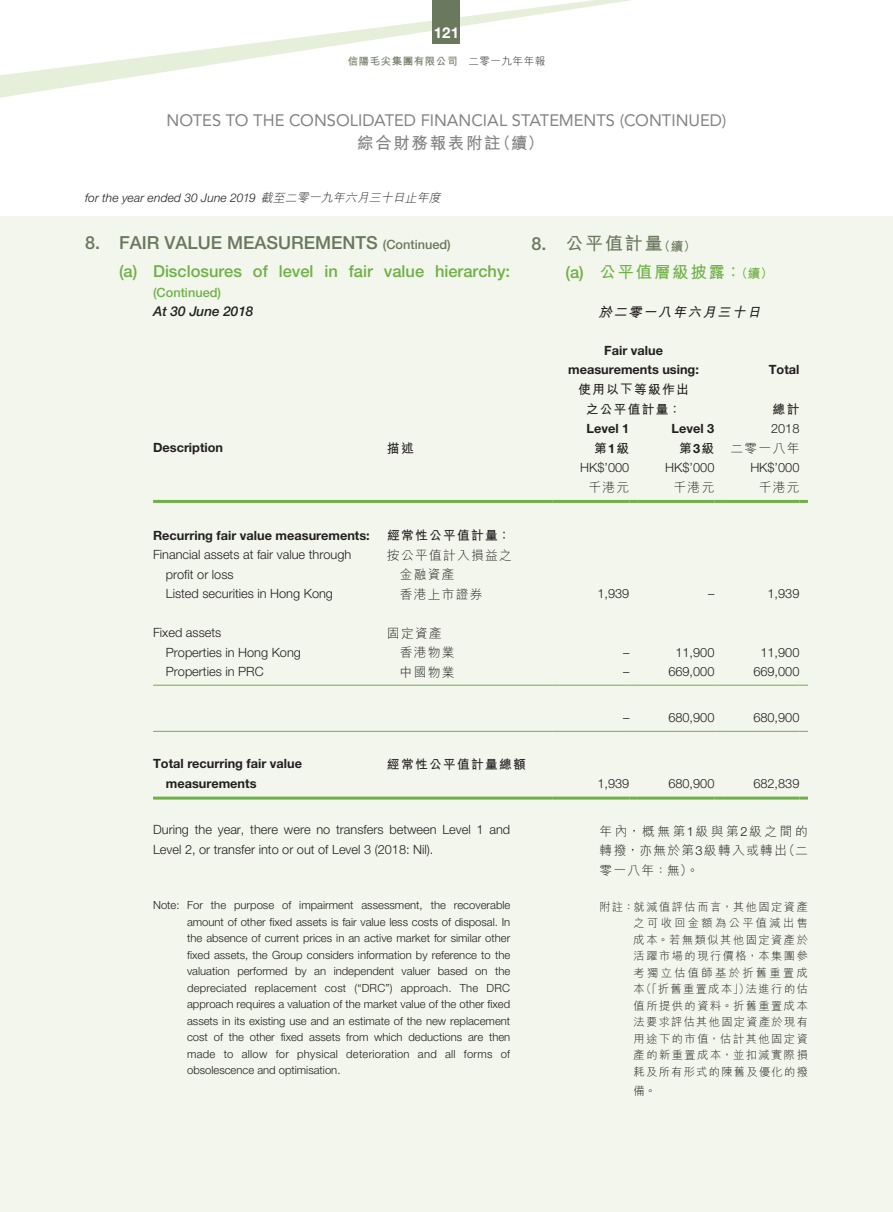
<style>
.page{position:relative;width:893px;height:1212px;background:#fff}
.page>*{position:absolute;margin:0;border:0;box-sizing:border-box;transform-origin:0 0}
.t1{font:500 18px "Helvetica Neue LT Std";color:#6a785e}
.t2{font:700 18px "M Hei HK";letter-spacing:.1em;color:#6a785e}
.t3{font:16.5px "Avenir LT Std";color:#808285}
.t4{font:500 16.5px "Helvetica Neue LT Std";color:#6fb048}
.t5{font:700 16.5px "M Hei HK";letter-spacing:.1em;color:#6fb048}
.t6{font:700 16.5px "M Hei HK";letter-spacing:.1em;color:#808285}
.t7{font:700 15px "Helvetica Neue LT Std";color:#fff}
.t8{font:italic 500 13.5px "Helvetica Neue LT Std";color:#231f20}
.t9{font:italic 700 13.5px "M Hei HK";color:#231f20}
.t10{font:300 12.75px/19.5px "Helvetica Neue LT Std";color:#231f20}
.t11{font:700 12.75px/19.5px "Helvetica Neue LT Std";color:#231f20;text-align:center}
.t12{font:300 12.75px/19.5px "M Hei HK";letter-spacing:.1em;color:#231f20;text-align:justify}
.t13{font:700 12.75px/19.5px "M Hei HK";letter-spacing:.1em;color:#231f20;text-align:center}
.t14{font:500 12.75px "Helvetica Neue LT Std";color:#6fb048}
.t15{font:italic 300 12px "Helvetica Neue LT Std";letter-spacing:.01em;color:#231f20}
.t16{font:300 11.25px/16.5px "Helvetica Neue LT Std";color:#231f20;text-align:justify}
.t17{font:300 11.25px/16.5px "M Hei HK";letter-spacing:.135em;color:#231f20;text-align:justify}
.t18{font:700 10.5px "M Hei HK";letter-spacing:.05em;color:#6a785e}
.s1{font-weight:300;color:#231f20}
.s2{font-family:"M Hei HK"}
.s3{font-size:12.75px}
.s4{font-family:"Helvetica Neue LT Std";font-weight:500}
.s5{font-family:"Helvetica Neue LT Std"}
</style>
<div class="page">
<svg style="left:1px;top:0;width:630px;height:98px"></svg>
<div style="left:0;top:216px;width:893px;height:996px;background:#f3f6ec"></div>
<div style="left:433px;top:0;width:27px;height:44px;background:#6a785e"></div>
<hr style="left:153px;top:685px;width:234px;height:1px;background:#6fb048">
<hr style="left:387px;top:685px;width:166px;height:1px;background:#6fb048">
<hr style="left:553px;top:685px;width:76px;height:1px;background:#6fb048">
<hr style="left:638px;top:685px;width:76px;height:1px;background:#6fb048">
<hr style="left:723px;top:685px;width:76px;height:1px;background:#6fb048">
<hr style="left:153px;top:731px;width:234px;height:1px;background:#6fb048">
<hr style="left:387px;top:731px;width:166px;height:1px;background:#6fb048">
<hr style="left:553px;top:731px;width:76px;height:1px;background:#6fb048">
<hr style="left:638px;top:731px;width:76px;height:1px;background:#6fb048">
<hr style="left:723px;top:731px;width:76px;height:1px;background:#6fb048">
<hr style="left:153px;top:500px;width:234px;height:3px;background:#6fb048">
<hr style="left:387px;top:500px;width:166px;height:3px;background:#6fb048">
<hr style="left:553px;top:500px;width:76px;height:3px;background:#6fb048">
<svg style="left:629px;top:500px;width:9px;height:3px"></svg>
<hr style="left:638px;top:500px;width:76px;height:3px;background:#6fb048">
<svg style="left:714px;top:500px;width:9px;height:3px"></svg>
<hr style="left:723px;top:500px;width:76px;height:3px;background:#6fb048">
<svg style="left:799px;top:500px;width:9px;height:3px"></svg>
<hr style="left:153px;top:796px;width:234px;height:3px;background:#6fb048">
<hr style="left:387px;top:796px;width:166px;height:3px;background:#6fb048">
<hr style="left:553px;top:796px;width:76px;height:3px;background:#6fb048">
<svg style="left:629px;top:796px;width:9px;height:3px"></svg>
<hr style="left:638px;top:796px;width:76px;height:3px;background:#6fb048">
<svg style="left:714px;top:796px;width:9px;height:3px"></svg>
<hr style="left:723px;top:796px;width:76px;height:3px;background:#6fb048">
<svg style="left:799px;top:796px;width:9px;height:3px"></svg>
<svg style="left:0;top:75px;width:1px;height:23px"></svg>
<p class="t7" style="left:434px;top:23px;width:27px">121</p>
<p class="t18" style="left:348px;top:53px;width:199px">信陽毛尖集團有限公司 <span class="s1">二零一九年年報</span></p>
<h2 class="t3" style="left:167px;top:111px;width:561px">NOTES TO THE CONSOLIDATED FINANCIAL STATEMENTS (CONTINUED)</h2>
<h2 class="t6" style="left:357px;top:131px;width:188px">綜合財務報表附註（續）</h2>
<p class="t15" style="left:85px;top:190px;width:360px">for the year ended 30 June 2019 <span class="s2">截至二零一九年六月三十日止年度</span></p>
<p class="t1" style="left:85px;top:232px;width:367px">8. FAIR VALUE MEASUREMENTS <span class="s3">(Continued)</span></p>
<p class="t4" style="left:119px;top:261px;width:393px">(a) Disclosures of level in fair value hierarchy:</p>
<p class="t14" style="left:153px;top:285px;width:70px">(Continued)</p>
<p class="t8" style="left:153px;top:303px;width:102px">At 30 June 2018</p>
<p class="t2" style="left:531px;top:230px;width:166px"><span class="s4">8.</span> 公平值計量<span class="s3">（續）</span></p>
<p class="t5" style="left:566px;top:260px;width:209px"><span class="s4">(a)</span> 公平值層級披露：<span class="s3">（續）</span></p>
<p class="t9" style="left:598px;top:302px;width:167px">於二零一八年六月三十日</p>
<p class="t11" style="left:568px;top:340px;width:132px">Fair value measurements using:</p>
<p class="t13" style="left:578px;top:379px;width:112px">使用以下等級作出之公平值計量：</p>
<p class="t11" style="left:769px;top:360px;width:32px">Total</p>
<p class="t13" style="left:773px;top:398px;width:28px">總計</p>
<p class="t11" style="left:587px;top:418px;width:44px">Level 1</p>
<p class="t11" style="left:672px;top:418px;width:44px">Level 3</p>
<p class="t10" style="left:771px;top:418px;width:30px">2018</p>
<p class="t11" style="left:153px;top:438px;width:72px">Description</p>
<p class="t13" style="left:387px;top:437px;width:28px">描述</p>
<p class="t13" style="left:594px;top:437px;width:37px">第<span class="s5">1</span>級</p>
<p class="t13" style="left:679px;top:437px;width:37px">第<span class="s5">3</span>級</p>
<p class="t12" style="left:731px;top:438px;width:70px">二零一八年</p>
<p class="t10" style="left:580px;top:457px;width:51px">HK$’000</p>
<p class="t10" style="left:665px;top:457px;width:51px">HK$’000</p>
<p class="t10" style="left:750px;top:457px;width:51px">HK$’000</p>
<p class="t12" style="left:589px;top:477px;width:42px">千港元</p>
<p class="t12" style="left:674px;top:477px;width:42px">千港元</p>
<p class="t12" style="left:759px;top:477px;width:42px">千港元</p>
<p class="t11" style="left:153px;top:525px;width:218px">Recurring fair value measurements:</p>
<p class="t13" style="left:387px;top:525px;width:125px">經常性公平值計量：</p>
<p class="t10" style="left:166px;top:545px;width:187px;text-indent:-13px">Financial assets at fair value through profit or loss</p>
<p class="t12" style="left:400px;top:545px;width:114px;text-indent:-13px">按公平值計入損益之金融資產</p>
<p class="t10" style="left:166px;top:584px;width:169px">Listed securities in Hong Kong</p>
<p class="t12" style="left:400px;top:584px;width:84px">香港上市證券</p>
<p class="t10" style="left:597px;top:584px;width:33px">1,939</p>
<p class="t10" style="left:708px;top:584px;width:8px">–</p>
<p class="t10" style="left:767px;top:584px;width:33px">1,939</p>
<p class="t10" style="left:153px;top:623px;width:70px">Fixed assets</p>
<p class="t12" style="left:387px;top:623px;width:56px">固定資產</p>
<p class="t10" style="left:166px;top:642px;width:137px">Properties in Hong Kong</p>
<p class="t12" style="left:400px;top:643px;width:56px">香港物業</p>
<p class="t10" style="left:623px;top:642px;width:8px">–</p>
<p class="t10" style="left:675px;top:642px;width:40px">11,900</p>
<p class="t10" style="left:760px;top:642px;width:40px">11,900</p>
<p class="t10" style="left:166px;top:662px;width:99px">Properties in PRC</p>
<p class="t12" style="left:400px;top:662px;width:56px">中國物業</p>
<p class="t10" style="left:623px;top:662px;width:8px">–</p>
<p class="t10" style="left:668px;top:662px;width:48px">669,000</p>
<p class="t10" style="left:753px;top:662px;width:48px">669,000</p>
<p class="t10" style="left:623px;top:708px;width:8px">–</p>
<p class="t10" style="left:668px;top:708px;width:48px">680,900</p>
<p class="t10" style="left:753px;top:708px;width:48px">680,900</p>
<p class="t11" style="left:166px;top:754px;width:138px;text-align:left;text-indent:-13px">Total recurring fair value measurements</p>
<p class="t13" style="left:387px;top:753px;width:140px">經常性公平值計量總額</p>
<p class="t10" style="left:597px;top:773px;width:33px">1,939</p>
<p class="t10" style="left:668px;top:773px;width:48px">680,900</p>
<p class="t10" style="left:753px;top:773px;width:48px">682,839</p>
<p class="t10" style="left:153px;top:820px;width:359px">During the year, there were no transfers between Level 1 and<br>Level 2, or transfer into or out of Level 3 (2018: Nil).</p>
<p class="t16" style="left:187px;top:897px;width:325px;text-indent:-34px">Note: For the purpose of impairment assessment, the recoverable amount of other fixed assets is fair value less costs of disposal. In the absence of current prices in an active market for similar other fixed assets, the Group considers information by reference to the valuation performed by an independent valuer based on the depreciated replacement cost (“DRC”) approach. The DRC approach requires a valuation of the market value of the other fixed assets in its existing use and an estimate of the new replacement cost of the other fixed assets from which deductions are then made to allow for physical deterioration and all forms of obsolescence and optimisation.</p>
<p class="t12" style="left:600px;top:821px;width:210px">年內，概無第<span class="s5">1</span>級與第<span class="s5">2</span>級之間的轉撥，亦無於第<span class="s5">3</span>級轉入或轉出（二零一八年：無）。</p>
<p class="t17" style="left:634px;top:898px;width:176px;text-indent:-34px">附註：就減值評估而言，其他固定資產之可收回金額為公平值減出售成本。若無類似其他固定資產於活躍市場的現行價格，本集團參考獨立估值師基於折舊重置成本（「折舊重置成本」）法進行的估值所提供的資料。折舊重置成本法要求評估其他固定資產於現有用途下的市值，估計其他固定資產的新重置成本，並扣減實際損耗及所有形式的陳舊及優化的撥</p>
<p class="t17" style="left:634px;top:1083px;width:24px">備。</p>
</div>
